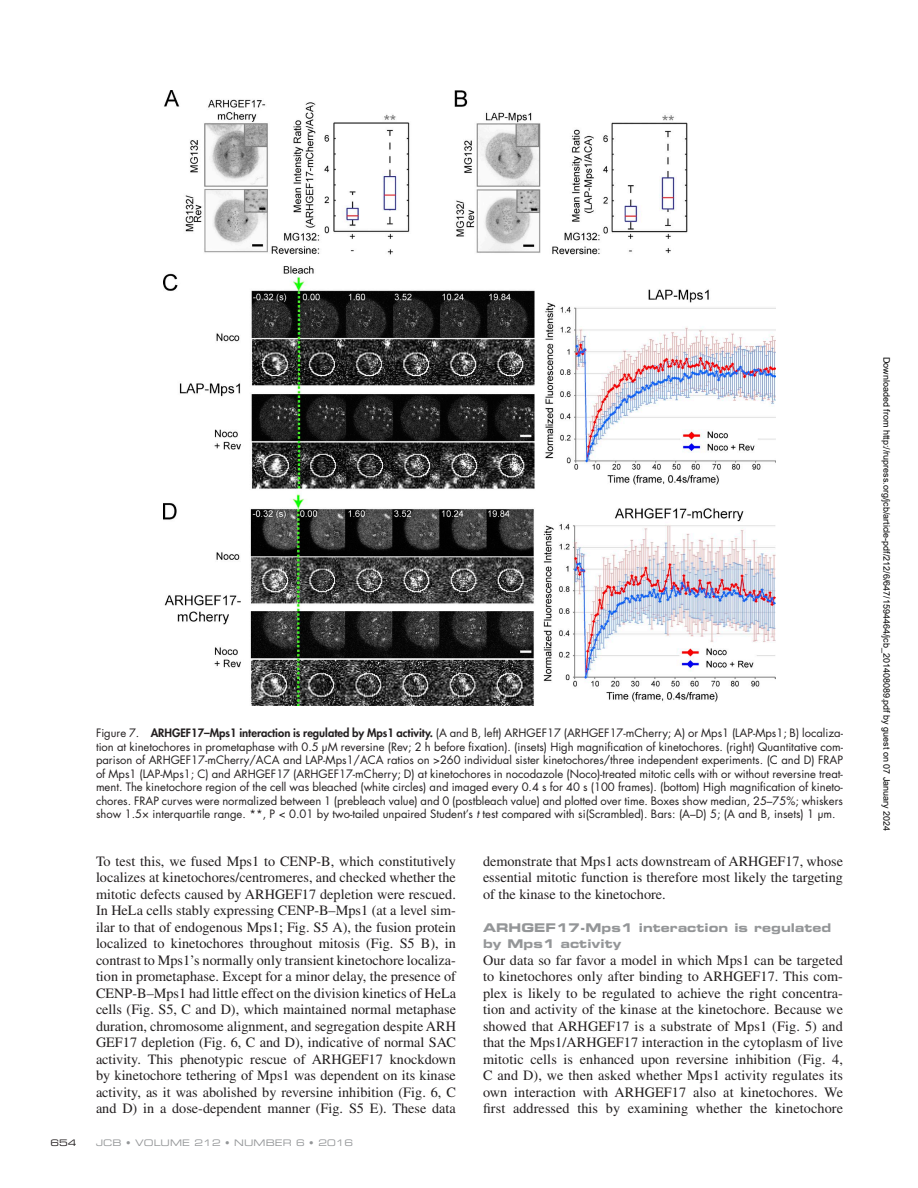
<style>
.page{position:relative;width:918px;height:1188px;background:#fff}
.page>*{position:absolute;margin:0;border:0;box-sizing:border-box;transform-origin:0 0}
.t1{font:14.25px/16.5px "Times LT Std";color:#231f20;text-align:justify}
.t2{font:12px/16.5px "Eurostile LT Std Bold Ex 2";letter-spacing:.005em;color:#949698}
.t3{font:11.25px/13.5px "Futura Std";color:#231f20;text-align:justify}
.t4{font:9px "Arial";color:#000}
.t5{font:9px "Eurostile LT Std Ex 2";letter-spacing:.01em;color:#949698}
.t6{font:9px "Eurostile LT Std Ex 2";color:#231f20}
.s1{font-weight:800}
.s2{font-style:italic}
</style>
<div class="page">
<img style="left:164px;top:90px;width:611px;height:616px">
<p class="t3" style="left:96px;top:727px;width:749px">Figure 7. <span class="s1">ARHGEF17–Mps1 interaction is regulated by Mps1 activity.</span> (A and B, left) ARHGEF17 (ARHGEF17-mCherry; A) or Mps1 (LAP-Mps1; B) localiza&shy;tion at kinetochores in prometaphase with 0.5 µM reversine (Rev; 2 h before fixation). (insets) High magnification of kinetochores. (right) Quantitative com&shy;parison of ARHGEF17-mCherry/ACA and LAP-Mps1/ACA ratios on &gt;260 individual sister kinetochores/three independent experiments. (C and D) FRAP of Mps1 (LAP-Mps1; C) and ARHGEF17 (ARHGEF17-mCherry; D) at kinetochores in nocodazole (Noco)-treated mitotic cells with or without reversine treat&shy;ment. The kinetochore region of the cell was bleached (white circles) and imaged every 0.4 s for 40 s (100 frames). (bottom) High magnification of kineto&shy;chores. FRAP curves were normalized between 1 (prebleach value) and 0 (postbleach value) and plotted over time. Boxes show median, 25–75%; whiskers show 1.5× interquartile range. **, P &lt; 0.01 by two-tailed unpaired Student’s <span class="s2">t</span> test compared with si(Scrambled). Bars: (A–D) 5; (A and B, insets) 1 µm.</p>
<p class="t1" style="left:96px;top:852px;width:362px">To test this, we fused Mps1 to CENP-B, which constitutively localizes at kinetochores/centromeres, and checked whether the mitotic defects caused by ARHGEF17 depletion were rescued.<br>In HeLa cells stably expressing CENP-B–Mps1 (at a level sim&shy;ilar to that of endogenous Mps1; Fig. S5 A), the fusion protein localized to kinetochores throughout mitosis (Fig. S5 B), in contrast to Mps1’s normally only transient kinetochore localiza&shy;tion in prometaphase. Except for a minor delay, the presence of CENP-B–Mps1 had little effect on the division kinetics of HeLa cells (Fig. S5, C and D), which maintained normal metaphase duration, chromosome alignment, and segregation despite ARH GEF17 depletion (Fig. 6, C and D), indicative of normal SAC activity. This phenotypic rescue of ARHGEF17 knockdown by kinetochore tethering of Mps1 was dependent on its kinase activity, as it was abolished by reversine inhibition (Fig. 6, C and D) in a dose-dependent manner (Fig. S5 E). These data</p>
<p class="t1" style="left:483px;top:852px;width:362px">demonstrate that Mps1 acts downstream of ARHGEF17, whose essential mitotic function is therefore most likely the targeting of the kinase to the kinetochore.</p>
<p class="t2" style="left:483px;top:919px;width:350px">ARHGEF17-Mps1 interaction is regulated by Mps1 activity</p>
<p class="t1" style="left:483px;top:951px;width:362px">Our data so far favor a model in which Mps1 can be targeted to kinetochores only after binding to ARHGEF17. This com&shy;plex is likely to be regulated to achieve the right concentra&shy;tion and activity of the kinase at the kinetochore. Because we showed that ARHGEF17 is a substrate of Mps1 (Fig. 5) and that the Mps1/ARHGEF17 interaction in the cytoplasm of live mitotic cells is enhanced upon reversine inhibition (Fig. 4, C and D), we then asked whether Mps1 activity regulates its own interaction with ARHGEF17 also at kinetochores. We first addressed this by examining whether the kinetochore</p>
<p class="t6" style="left:50px;top:1136px;width:28px">654</p>
<p class="t5" style="left:96px;top:1136px;width:259px">JCB • VOLUME 212 • NUMBER 6 • 2016</p>
<p class="t4" style="left:890px;top:357px;width:476px;rotate:90deg">Downloaded from http://rupress.org/jcb/article-pdf/212/6/647/1594464/jcb_201408089.pdf by guest on 07 January 2024</p>
</div>
